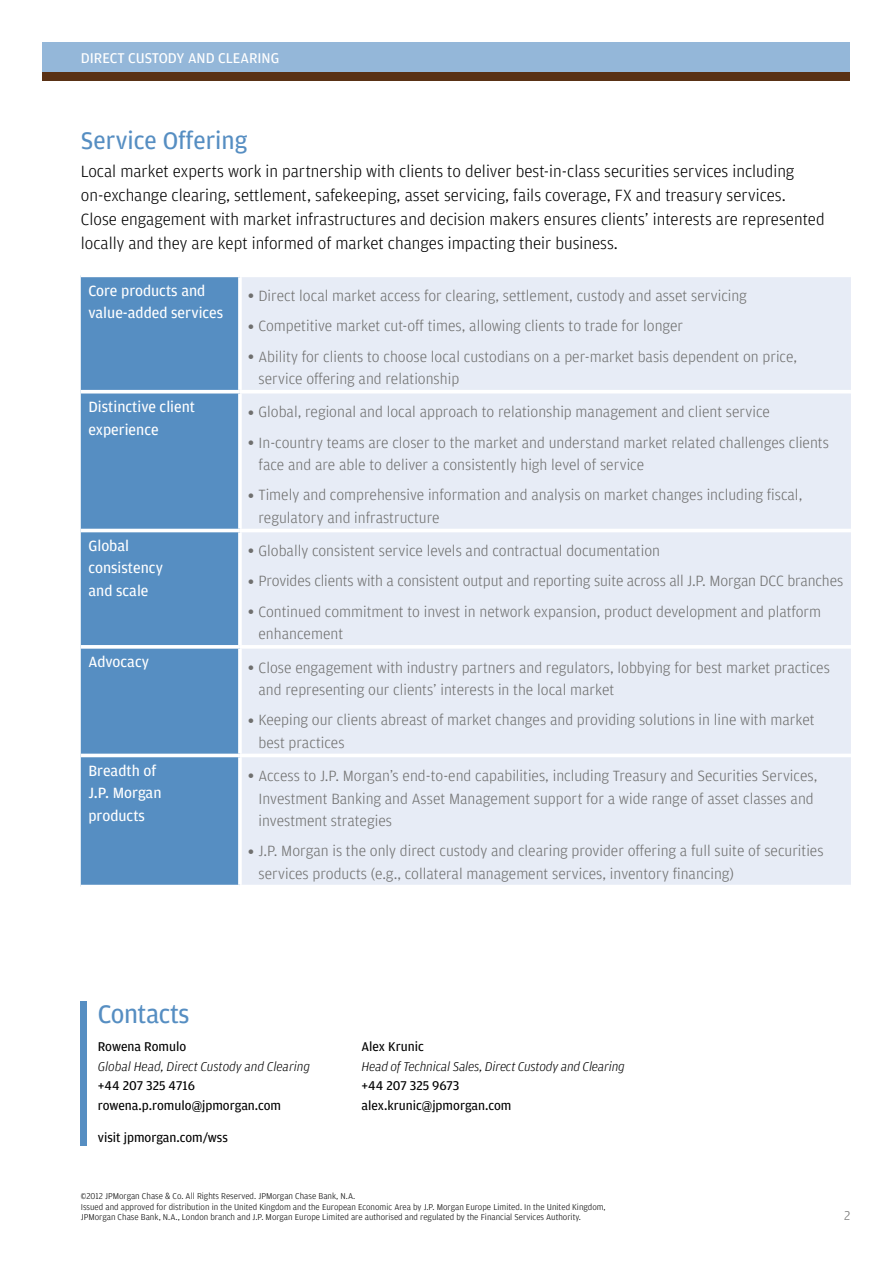
<style>
.page{position:relative;width:893px;height:1263px;background:#fff}
.page>*{position:absolute;margin:0;border:0;box-sizing:border-box;transform-origin:0 0}
.t1{font:27px "Amplitude";letter-spacing:-.015em;color:#568ec2}
.t2{font:25.5px "Amplitude";color:#568ec2}
.t3{font:300 17.25px/24px "Amplitude";color:#000}
.t4{font:300 15.75px/22.5px "Amplitude";color:#6f6f6e}
.t5{font:15.75px/22.5px "Amplitude";color:#fff}
.t6{font:15px "Amplitude";color:#fff}
.t7{font:13.5px/19.5px "Amplitude";color:#000}
.t8{font:italic 300 13.5px "Amplitude";letter-spacing:-.01em;color:#000}
.t9{font:300 13.5px "Amplitude";color:#6f6f6e}
.t10{font:300 9px/10.8px "Amplitude";color:#000}
.s1{font-size:22.5px}
</style>
<div class="page">
<div style="left:43px;top:43px;width:807px;height:29px;background:#94b7d9"></div>
<div style="left:43px;top:72px;width:807px;height:9px;background:#593115"></div>
<div style="left:81px;top:277px;width:157px;height:608px;background:#568ec2"></div>
<div style="left:242px;top:277px;width:609px;height:608px;background:#e7ecf6"></div>
<svg style="left:238px;top:277px;width:2px;height:113px"></svg>
<hr style="left:81px;top:390px;width:159px;height:3px;background:#fff">
<hr style="left:240px;top:390px;width:611px;height:3px;background:#fff">
<svg style="left:238px;top:393px;width:2px;height:136px"></svg>
<hr style="left:81px;top:529px;width:159px;height:3px;background:#fff">
<hr style="left:240px;top:529px;width:611px;height:3px;background:#fff">
<svg style="left:238px;top:532px;width:2px;height:113px"></svg>
<svg style="left:81px;top:645px;width:159px;height:4px"></svg>
<hr style="left:240px;top:645px;width:611px;height:4px;background:#fff">
<svg style="left:238px;top:649px;width:2px;height:105px"></svg>
<hr style="left:81px;top:754px;width:159px;height:3px;background:#fff">
<hr style="left:240px;top:754px;width:611px;height:3px;background:#fff">
<svg style="left:238px;top:757px;width:2px;height:128px"></svg>
<div style="left:81px;top:1001px;width:6px;height:145px;background:#568ec2"></div>
<p class="t6" style="left:81px;top:49px;width:200px">DIRECT CUSTODY AND CLEARING</p>
<h2 class="t2" style="left:81px;top:124px;width:168px">Service Offering</h2>
<p class="t3" style="left:81px;top:159px;width:745px">Local market experts work in partnership with clients to deliver best-in-class securities services including on-exchange clearing, settlement, safekeeping, asset servicing, fails coverage, FX and treasury services.<br>Close engagement with market infrastructures and decision makers ensures clients’ interests are represented locally and they are kept informed of market changes impacting their business.</p>
<p class="t5" style="left:88px;top:279px;width:136px">Core products and value-added services</p>
<p class="t4" style="left:248px;top:284px;width:501px"><span class="s1">•</span> Direct local market access for clearing, settlement, custody and asset servicing</p>
<p class="t4" style="left:248px;top:314px;width:437px"><span class="s1">•</span> Competitive market cut-off times, allowing clients to trade for longer</p>
<p class="t4" style="left:258px;top:345px;width:540px;text-indent:-11px"><span class="s1">•</span> Ability for clients to choose local custodians on a per-market basis dependent on price, service offering and relationship</p>
<p class="t5" style="left:88px;top:395px;width:108px">Distinctive client experience</p>
<p class="t4" style="left:248px;top:400px;width:524px"><span class="s1">•</span> Global, regional and local approach to relationship management and client service</p>
<p class="t4" style="left:258px;top:431px;width:572px;text-indent:-11px"><span class="s1">•</span> In-country teams are closer to the market and understand market related challenges clients face and are able to deliver a consistently high level of service</p>
<p class="t4" style="left:258px;top:483px;width:545px;text-indent:-11px"><span class="s1">•</span> Timely and comprehensive information and analysis on market changes including fiscal, regulatory and infrastructure</p>
<p class="t5" style="left:88px;top:534px;width:76px">Global consistency and scale</p>
<p class="t4" style="left:248px;top:539px;width:414px"><span class="s1">•</span> Globally consistent service levels and contractual documentation</p>
<p class="t4" style="left:248px;top:569px;width:597px"><span class="s1">•</span> Provides clients with a consistent output and reporting suite across all J.P. Morgan DCC branches</p>
<p class="t4" style="left:258px;top:600px;width:564px;text-indent:-11px"><span class="s1">•</span> Continued commitment to invest in network expansion, product development and platform enhancement</p>
<p class="t5" style="left:88px;top:650px;width:62px">Advocacy</p>
<p class="t4" style="left:258px;top:656px;width:573px;text-indent:-11px"><span class="s1">•</span> Close engagement with industry partners and regulators, lobbying for best market practices and representing our clients’ interests in the local market</p>
<p class="t4" style="left:258px;top:708px;width:558px;text-indent:-11px"><span class="s1">•</span> Keeping our clients abreast of market changes and providing solutions in line with market best practices</p>
<p class="t5" style="left:88px;top:759px;width:75px">Breadth of<br>J.P. Morgan products</p>
<p class="t4" style="left:258px;top:764px;width:560px;text-indent:-11px"><span class="s1">•</span> Access to J.P. Morgan’s end-to-end capabilities, including Treasury and Securities Services,<br>Investment Banking and Asset Management support for a wide range of asset classes and investment strategies</p>
<p class="t4" style="left:258px;top:839px;width:567px;text-indent:-11px"><span class="s1">•</span> J.P. Morgan is the only direct custody and clearing provider offering a full suite of securities services products (e.g., collateral management services, inventory financing)</p>
<h1 class="t1" style="left:98px;top:997px;width:93px">Contacts</h1>
<p class="t7" style="left:98px;top:1036px;width:90px">Rowena Romulo</p>
<p class="t8" style="left:98px;top:1059px;width:214px">Global Head, Direct Custody and Clearing</p>
<p class="t7" style="left:98px;top:1075px;width:185px">+44 207 325 4716 rowena.p.romulo@jpmorgan.com</p>
<p class="t7" style="left:98px;top:1127px;width:132px">visit jpmorgan.com/wss</p>
<p class="t7" style="left:361px;top:1036px;width:64px">Alex Krunic</p>
<p class="t8" style="left:361px;top:1059px;width:265px">Head of Technical Sales, Direct Custody and Clearing</p>
<p class="t7" style="left:361px;top:1075px;width:151px">+44 207 325 9673 alex.krunic@jpmorgan.com</p>
<p class="t10" style="left:81px;top:1190px;width:526px">©2012 JPMorgan Chase &amp; Co. All Rights Reserved. JPMorgan Chase Bank, N.A.<br>Issued and approved for distribution in the United Kingdom and the European Economic Area by J.P. Morgan Europe Limited. In the United Kingdom,<br>JPMorgan Chase Bank, N.A., London branch and J.P. Morgan Europe Limited are authorised and regulated by the Financial Services Authority.</p>
<p class="t9" style="left:844px;top:1207px;width:8px">2</p>
</div>
